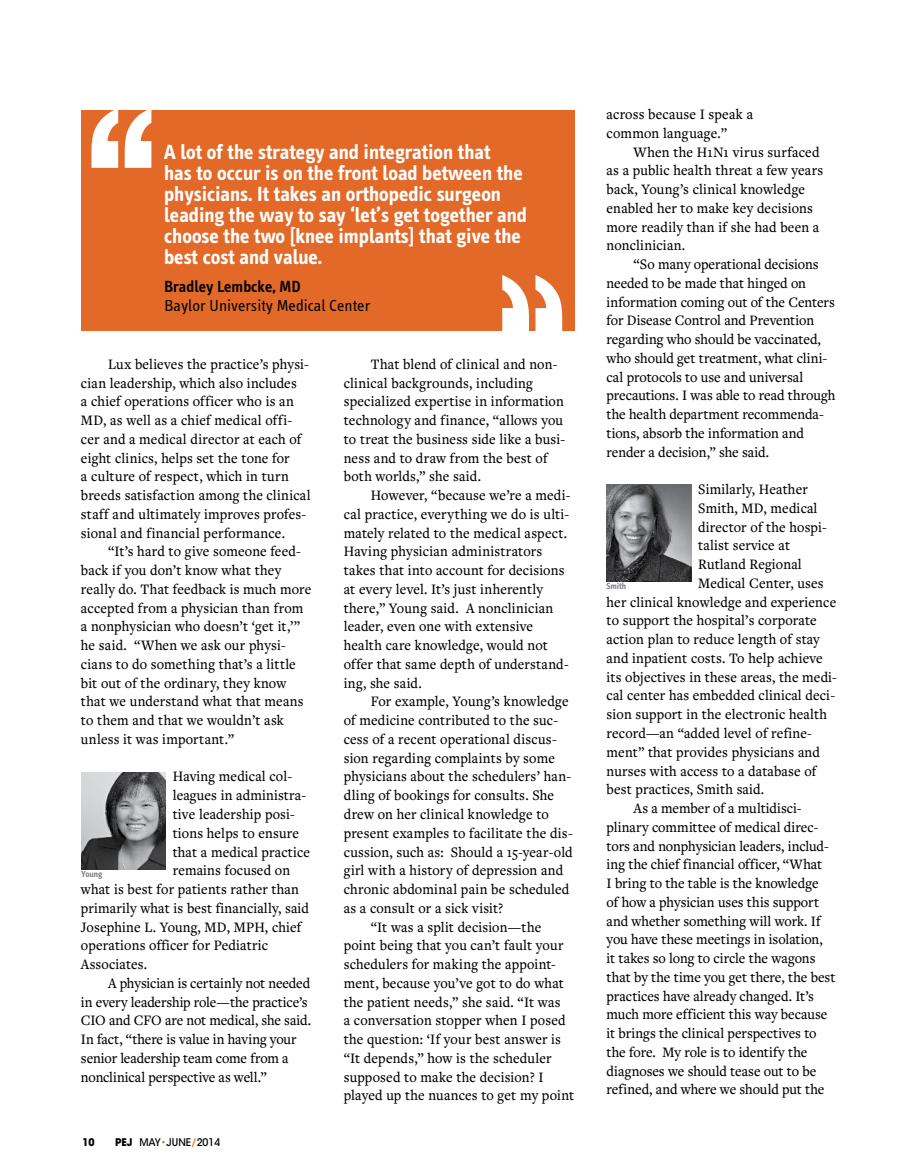
<style>
.page{position:relative;width:918px;height:1175px;background:#fff}
.page>*{position:absolute;margin:0;border:0;box-sizing:border-box;transform-origin:0 0}
.t1{font:700 21px/21px "Info Text";color:#fff}
.t2{font:16.5px "Info Text";color:#000}
.t3{font:600 16.5px "Info Text";color:#000}
.t4{font:500 15px/18.8px "Freight Text";letter-spacing:.01em;color:#000;scale:.95 1}
.t5{font:500 15px "Freight Text";letter-spacing:-.01em;color:#000;scale:.95 1}
.t6{font:500 10.5px "ITC Avant Garde Std";color:#000;scale:.95 1}
.t7{font:700 10.5px "ITC Avant Garde Std";color:#000;scale:.95 1}
.t8{font:700 9px "Info Text";letter-spacing:-.01em;color:#808285}
.s1{font-weight:700}
.s2{color:#ec7023}
</style>
<div class="page">
<img style="left:607px;top:484px;width:85px;height:98px">
<img style="left:81px;top:772px;width:85px;height:97px">
<div style="left:81px;top:110px;width:493px;height:221px;background:#e26927"></div>
<svg style="left:92px;top:110px;width:59px;height:58px"></svg>
<svg style="left:502px;top:275px;width:60px;height:56px"></svg>
<p class="t1" style="left:164px;top:142px;width:364px">A lot of the strategy and integration that<br>has to occur is on the front load between the physicians. It takes an orthopedic surgeon leading the way to say ‘let’s get together and choose the two [knee implants] that give the best cost and value.</p>
<p class="t3" style="left:164px;top:277px;width:138px">Bradley Lembcke, MD</p>
<p class="t2" style="left:164px;top:296px;width:207px">Baylor University Medical Center</p>
<p class="t4" style="left:81px;top:355px;width:243px;text-indent:27px">Lux believes the practice’s physi&shy;cian leadership, which also includes<br>a chief operations officer who is an MD, as well as a chief medical offi&shy;cer and a medical director at each of eight clinics, helps set the tone for<br>a culture of respect, which in turn breeds satisfaction among the clinical staff and ultimately improves profes&shy;sional and financial performance.</p>
<p class="t4" style="left:81px;top:542px;width:244px;text-indent:27px">“It’s hard to give someone feed&shy;back if you don’t know what they really do. That feedback is much more accepted from a physician than from a nonphysician who doesn’t ‘get it,’” he said. “When we ask our physi&shy;cians to do something that’s a little bit out of the ordinary, they know that we understand what that means to them and that we wouldn’t ask unless it was important.”</p>
<p class="t4" style="left:173px;top:767px;width:127px">Having medical col-</p>
<p class="t4" style="left:173px;top:786px;width:142px">leagues in administra-</p>
<p class="t4" style="left:173px;top:805px;width:130px">tive leadership posi-</p>
<p class="t4" style="left:173px;top:824px;width:135px">tions helps to ensure</p>
<p class="t4" style="left:173px;top:842px;width:146px">that a medical practice</p>
<p class="t4" style="left:173px;top:861px;width:125px">remains focused on</p>
<p class="t4" style="left:81px;top:880px;width:231px">what is best for patients rather than</p>
<p class="t4" style="left:81px;top:899px;width:242px">primarily what is best financially, said</p>
<p class="t4" style="left:81px;top:917px;width:234px">Josephine L. Young, MD, MPH, chief</p>
<p class="t4" style="left:81px;top:936px;width:198px">operations officer for Pediatric</p>
<p class="t4" style="left:81px;top:955px;width:71px">Associates.</p>
<p class="t5" style="left:108px;top:974px;width:214px">A physician is certainly not needed</p>
<p class="t5" style="left:81px;top:993px;width:240px">in every leadership role—the practice’s</p>
<p class="t5" style="left:81px;top:1012px;width:244px">CIO and CFO are not medical, she said.</p>
<p class="t4" style="left:81px;top:1030px;width:229px">In fact, “there is value in having your</p>
<p class="t5" style="left:81px;top:1049px;width:220px">senior leadership team come from a</p>
<p class="t4" style="left:81px;top:1067px;width:197px">nonclinical perspective as well.”</p>
<p class="t8" style="left:81px;top:869px;width:23px">Young</p>
<p class="t7" style="left:82px;top:1135px;width:14px">10</p>
<p class="t6" style="left:115px;top:1136px;width:112px"><span class="s1">PEJ</span> MAY<span class="s2">•</span>JUNE<span class="s2">/</span>2014</p>
<p class="t4" style="left:344px;top:355px;width:234px;text-indent:27px">That blend of clinical and non&shy;clinical backgrounds, including specialized expertise in information technology and finance, “allows you to treat the business side like a busi&shy;ness and to draw from the best of both worlds,” she said.</p>
<p class="t4" style="left:344px;top:486px;width:240px;text-indent:27px">However, “because we’re a medi&shy;cal practice, everything we do is ulti&shy;mately related to the medical aspect.<br>Having physician administrators takes that into account for decisions at every level. It’s just inherently there,” Young said. A nonclinician leader, even one with extensive health care knowledge, would not offer that same depth of understand&shy;ing, she said.</p>
<p class="t4" style="left:371px;top:692px;width:210px">For example, Young’s knowledge</p>
<p class="t4" style="left:344px;top:711px;width:227px">of medicine contributed to the suc-</p>
<p class="t4" style="left:344px;top:730px;width:226px">cess of a recent operational discus-</p>
<p class="t4" style="left:344px;top:749px;width:224px">sion regarding complaints by some</p>
<p class="t4" style="left:344px;top:767px;width:241px">physicians about the schedulers’ han-</p>
<p class="t4" style="left:344px;top:786px;width:223px">dling of bookings for consults. She</p>
<p class="t4" style="left:344px;top:805px;width:218px">drew on her clinical knowledge to</p>
<p class="t4" style="left:344px;top:824px;width:242px">present examples to facilitate the dis-</p>
<p class="t4" style="left:344px;top:842px;width:242px">cussion, such as: Should a 15-year-old</p>
<p class="t4" style="left:344px;top:861px;width:232px">girl with a history of depression and</p>
<p class="t4" style="left:344px;top:880px;width:239px">chronic abdominal pain be scheduled</p>
<p class="t4" style="left:344px;top:899px;width:169px">as a consult or a sick visit?</p>
<p class="t4" style="left:371px;top:917px;width:181px">“It was a split decision—the</p>
<p class="t4" style="left:344px;top:936px;width:233px">point being that you can’t fault your</p>
<p class="t4" style="left:344px;top:955px;width:225px">schedulers for making the appoint-</p>
<p class="t4" style="left:344px;top:974px;width:233px">ment, because you’ve got to do what</p>
<p class="t4" style="left:344px;top:992px;width:230px">the patient needs,” she said. “It was</p>
<p class="t4" style="left:344px;top:1011px;width:235px">a conversation stopper when I posed</p>
<p class="t4" style="left:344px;top:1030px;width:230px">the question: ‘If your best answer is</p>
<p class="t4" style="left:344px;top:1049px;width:220px">“It depends,” how is the scheduler</p>
<p class="t4" style="left:344px;top:1067px;width:212px">supposed to make the decision? I</p>
<p class="t4" style="left:344px;top:1086px;width:244px">played up the nuances to get my point</p>
<p class="t4" style="left:607px;top:105px;width:156px">across because I speak a common language.”</p>
<p class="t4" style="left:607px;top:143px;width:230px;text-indent:27px">When the H1N1 virus surfaced as a public health threat a few years back, Young’s clinical knowledge enabled her to make key decisions more readily than if she had been a nonclinician.</p>
<p class="t4" style="left:607px;top:255px;width:242px;text-indent:27px">“So many operational decisions needed to be made that hinged on information coming out of the Centers for Disease Control and Prevention regarding who should be vaccinated, who should get treatment, what clini&shy;cal protocols to use and universal precautions. I was able to read through the health department recommenda&shy;tions, absorb the information and render a decision,” she said.</p>
<p class="t4" style="left:698px;top:480px;width:117px">Similarly, Heather</p>
<p class="t4" style="left:698px;top:499px;width:127px">Smith, MD, medical</p>
<p class="t4" style="left:698px;top:518px;width:137px">director of the hospi-</p>
<p class="t4" style="left:698px;top:536px;width:98px">talist service at</p>
<p class="t4" style="left:698px;top:555px;width:110px">Rutland Regional</p>
<p class="t4" style="left:698px;top:574px;width:133px">Medical Center, uses</p>
<p class="t4" style="left:607px;top:593px;width:243px">her clinical knowledge and experience</p>
<p class="t4" style="left:607px;top:611px;width:223px">to support the hospital’s corporate</p>
<p class="t4" style="left:607px;top:630px;width:226px">action plan to reduce length of stay</p>
<p class="t4" style="left:607px;top:649px;width:229px">and inpatient costs. To help achieve</p>
<p class="t4" style="left:607px;top:668px;width:244px">its objectives in these areas, the medi-</p>
<p class="t4" style="left:607px;top:686px;width:242px">cal center has embedded clinical deci-</p>
<p class="t4" style="left:607px;top:705px;width:233px">sion support in the electronic health</p>
<p class="t4" style="left:607px;top:724px;width:217px">record—an “added level of refine-</p>
<p class="t4" style="left:607px;top:743px;width:226px">ment” that provides physicians and</p>
<p class="t4" style="left:607px;top:761px;width:222px">nurses with access to a database of</p>
<p class="t4" style="left:607px;top:780px;width:167px">best practices, Smith said.</p>
<p class="t4" style="left:634px;top:799px;width:178px">As a member of a multidisci-</p>
<p class="t4" style="left:607px;top:818px;width:224px">plinary committee of medical direc-</p>
<p class="t5" style="left:607px;top:837px;width:235px">tors and nonphysician leaders, includ-</p>
<p class="t4" style="left:607px;top:855px;width:229px">ing the chief financial officer, “What</p>
<p class="t4" style="left:607px;top:874px;width:225px">I bring to the table is the knowledge</p>
<p class="t4" style="left:607px;top:893px;width:225px">of how a physician uses this support</p>
<p class="t4" style="left:607px;top:911px;width:227px">and whether something will work. If</p>
<p class="t4" style="left:607px;top:930px;width:229px">you have these meetings in isolation,</p>
<p class="t4" style="left:607px;top:949px;width:221px">it takes so long to circle the wagons</p>
<p class="t4" style="left:607px;top:968px;width:242px">that by the time you get there, the best</p>
<p class="t4" style="left:607px;top:986px;width:220px">practices have already changed. It’s</p>
<p class="t4" style="left:607px;top:1005px;width:234px">much more efficient this way because</p>
<p class="t4" style="left:607px;top:1024px;width:223px">it brings the clinical perspectives to</p>
<p class="t5" style="left:607px;top:1043px;width:213px">the fore. My role is to identify the</p>
<p class="t4" style="left:607px;top:1061px;width:222px">diagnoses we should tease out to be</p>
<p class="t5" style="left:607px;top:1081px;width:231px">refined, and where we should put the</p>
<p class="t8" style="left:607px;top:581px;width:21px">Smith</p>
</div>
